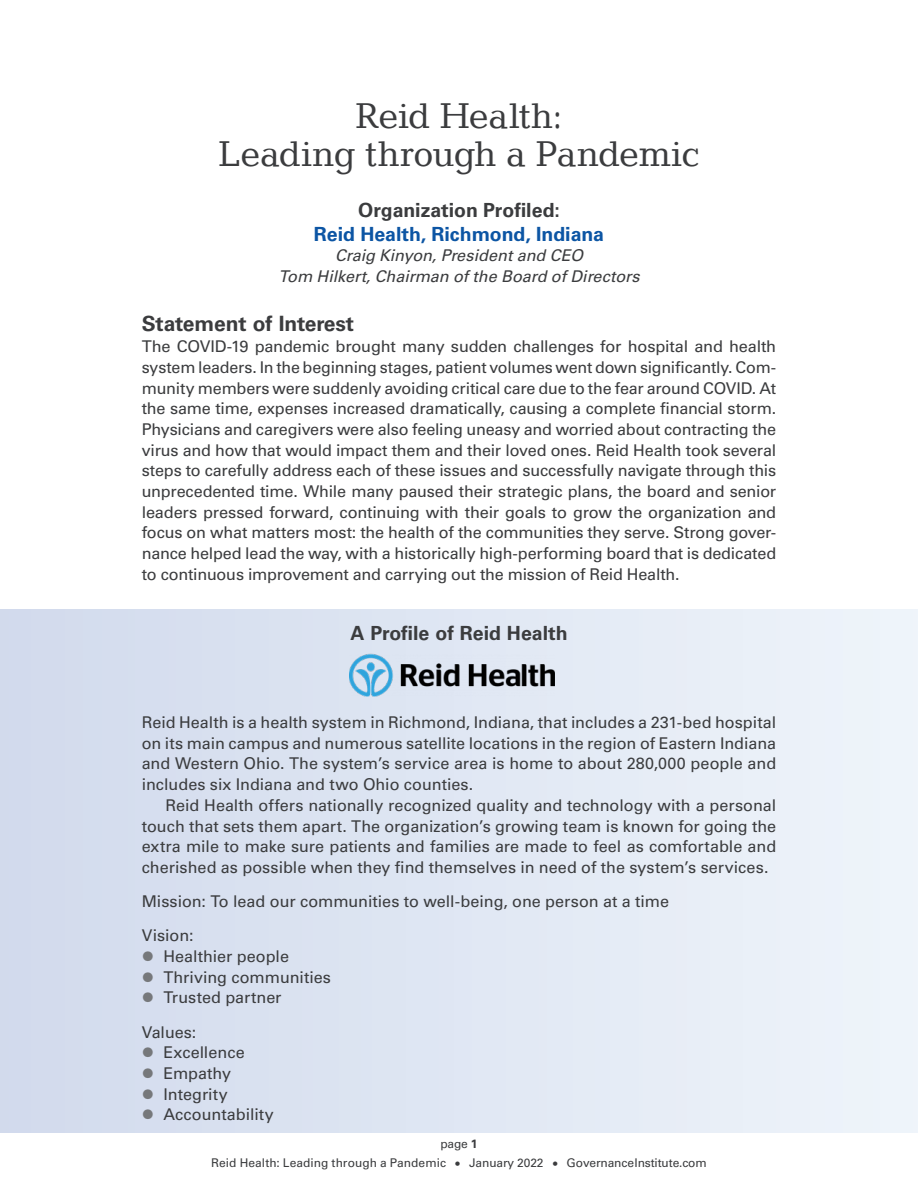
<style>
.page{position:relative;width:918px;height:1188px;background:#fff}
.page>*{position:absolute;margin:0;border:0;box-sizing:border-box;transform-origin:0 0}
.t1{font:36px/37.5px "Candida LT";letter-spacing:-.02em;color:#3b3c3e;text-align:center}
.t2{font:700 21px "Univers LT Std";letter-spacing:-.005em;color:#3b3c3e}
.body{font:700 19.5px "Univers LT Std";color:#0c55a4}
.body-2{font:700 19.5px "Univers LT Std";color:#3b3c3e}
.sidebar-title{font:700 19.5px "Univers LT Std";color:#3b3c3e}
.body-no-indent{font:16.2px/20.7px "Univers LT Std";letter-spacing:-.005em;color:#3b3c3e;text-align:justify}
.sidebar-body{font:16.2px/20.7px "Univers LT Std";color:#3b3c3e;text-align:justify}
.sidebar-no-indent{font:16.2px/20.7px "Univers LT Std";color:#3b3c3e;text-align:justify}
.body-after-bulleted{font:16.2px "Univers LT Std";letter-spacing:-.005em;color:#3b3c3e}
.body-3{font:italic 16.2px "Univers LT Std";letter-spacing:-.005em;color:#3b3c3e}
.t3{font:12px/19.5px "Univers LT Std";letter-spacing:-.01em;color:#3b3c3e;text-align:center}
.s1{font-size:27px;color:#76787b}
.s2{font-weight:700}
</style>
<div class="page">
<div style="left:0;top:609px;width:918px;height:524px;background:linear-gradient(to right,#d1daec,#eff5fa)"></div>
<img style="left:350px;top:653px;width:205px;height:44px">
<h1 class="t1" style="left:219px;top:97px;width:482px">Reid Health:<br>Leading through a Pandemic</h1>
<p class="body-2" style="left:358px;top:198px;width:203px">Organization Profiled:</p>
<p class="body" style="left:314px;top:222px;width:292px">Reid Health, Richmond, Indiana</p>
<p class="body-3" style="left:335px;top:246px;width:249px">Craig Kinyon, President and CEO</p>
<p class="body-3" style="left:279px;top:267px;width:363px">Tom Hilkert, Chairman of the Board of Directors</p>
<h2 class="t2" style="left:142px;top:312px;width:214px">Statement of Interest</h2>
<p class="body-no-indent" style="left:142px;top:336px;width:636px">The COVID-19 pandemic brought many sudden challenges for hospital and health system leaders. In the beginning stages, patient volumes went down significantly. Com&shy;munity members were suddenly avoiding critical care due to the fear around COVID. At the same time, expenses increased dramatically, causing a complete financial storm.<br>Physicians and caregivers were also feeling uneasy and worried about contracting the virus and how that would impact them and their loved ones. Reid Health took several steps to carefully address each of these issues and successfully navigate through this unprecedented time. While many paused their strategic plans, the board and senior leaders pressed forward, continuing with their goals to grow the organization and focus on what matters most: the health of the communities they serve. Strong gover&shy;nance helped lead the way, with a historically high-performing board that is dedicated to continuous improvement and carrying out the mission of Reid Health.</p>
<p class="sidebar-title" style="left:350px;top:622px;width:219px">A Profile of Reid Health</p>
<p class="sidebar-no-indent" style="left:142px;top:712px;width:636px">Reid Health is a health system in Richmond, Indiana, that includes a 231-bed hospital on its main campus and numerous satellite locations in the region of Eastern Indiana and Western Ohio. The system’s service area is home to about 280,000 people and includes six Indiana and two Ohio counties.</p>
<p class="sidebar-body" style="left:142px;top:795px;width:636px;text-indent:24px">Reid Health offers nationally recognized quality and technology with a personal touch that sets them apart. The organization’s growing team is known for going the extra mile to make sure patients and families are made to feel as comfortable and cherished as possible when they find themselves in need of the system’s services.</p>
<p class="body-after-bulleted" style="left:142px;top:892px;width:529px">Mission: To lead our communities to well-being, one person at a time</p>
<p class="body-after-bulleted" style="left:142px;top:926px;width:53px">Vision:</p>
<p class="body-no-indent" style="left:143px;top:946px;width:147px"><span class="s1">•</span> Healthier people</p>
<p class="body-no-indent" style="left:143px;top:967px;width:189px"><span class="s1">•</span> Thriving communities</p>
<p class="body-no-indent" style="left:143px;top:987px;width:140px"><span class="s1">•</span> Trusted partner</p>
<p class="body-after-bulleted" style="left:142px;top:1022px;width:56px">Values:</p>
<p class="body-no-indent" style="left:143px;top:1042px;width:103px"><span class="s1">•</span> Excellence</p>
<p class="body-no-indent" style="left:143px;top:1063px;width:90px"><span class="s1">•</span> Empathy</p>
<p class="body-no-indent" style="left:143px;top:1084px;width:86px"><span class="s1">•</span> Integrity</p>
<p class="body-no-indent" style="left:143px;top:1104px;width:132px"><span class="s1">•</span> Accountability</p>
<p class="t3" style="left:211px;top:1134px;width:497px">page <span class="s2">1<br></span>Reid Health: Leading through a Pandemic • January 2022 • GovernanceInstitute.com</p>
</div>
